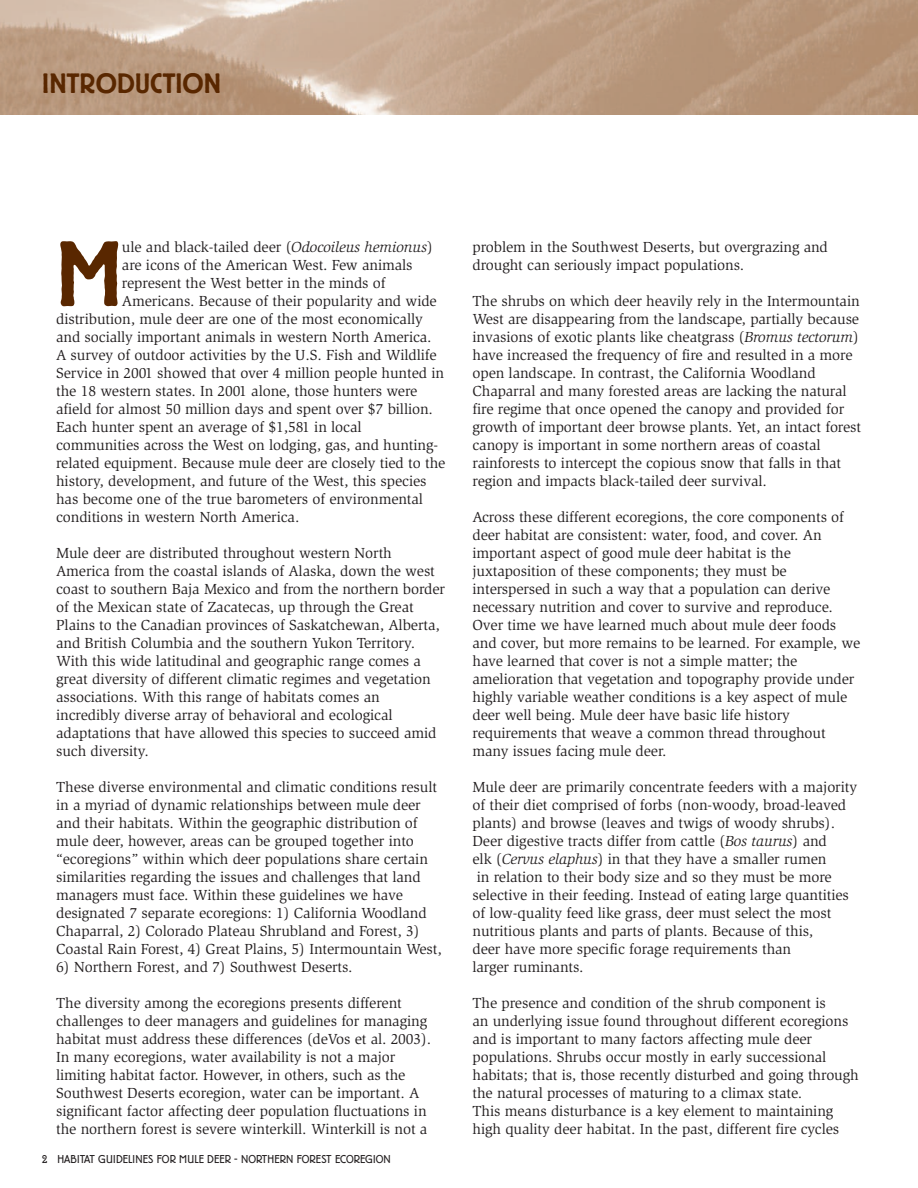
<style>
.page{position:relative;width:918px;height:1188px;background:#fff}
.page>*{position:absolute;margin:0;border:0;box-sizing:border-box;transform-origin:0 0}
.t1{font:500 91.35px "Berliner Grotesk";color:#592700}
.t2{font:500 27.75px "Berliner Grotesk";color:#592700}
.t3{font:15px/18px "Slimbach";letter-spacing:-.005em;color:#231f20}
.t4{font:300 11.25px "Berliner Grotesk";color:#231f20}
.s1{font-style:italic}
</style>
<div class="page">
<img style="left:0;top:0;width:918px;height:115px">
<h2 class="t2" style="left:42px;top:73px;width:181px">INTRODUCTION</h2>
<h1 class="t1" style="left:56px;top:242px;width:68px">M</h1>
<p class="t3" style="left:122px;top:239px;width:313px">ule and black-tailed deer (<span class="s1">Odocoileus hemionus</span>)</p>
<p class="t3" style="left:122px;top:257px;width:292px">are icons of the American West. Few animals</p>
<p class="t3" style="left:122px;top:275px;width:265px">represent the West better in the minds of</p>
<p class="t3" style="left:122px;top:293px;width:316px">Americans. Because of their popularity and wide</p>
<p class="t3" style="left:56px;top:311px;width:368px">distribution, mule deer are one of the most economically</p>
<p class="t3" style="left:56px;top:329px;width:377px">and socially important animals in western North America.</p>
<p class="t3" style="left:56px;top:347px;width:382px">A survey of outdoor activities by the U.S. Fish and Wildlife</p>
<p class="t3" style="left:56px;top:365px;width:389px">Service in 2001 showed that over 4 million people hunted in</p>
<p class="t3" style="left:56px;top:383px;width:363px">the 18 western states. In 2001 alone, those hunters were</p>
<p class="t3" style="left:56px;top:401px;width:378px">afield for almost 50 million days and spent over $7 billion.</p>
<p class="t3" style="left:56px;top:419px;width:307px">Each hunter spent an average of $1,581 in local</p>
<p class="t3" style="left:56px;top:437px;width:384px">communities across the West on lodging, gas, and hunting-</p>
<p class="t3" style="left:56px;top:455px;width:391px">related equipment. Because mule deer are closely tied to the</p>
<p class="t3" style="left:56px;top:473px;width:372px">history, development, and future of the West, this species</p>
<p class="t3" style="left:56px;top:491px;width:368px">has become one of the true barometers of environmental</p>
<p class="t3" style="left:56px;top:509px;width:245px">conditions in western North America.</p>
<p class="t3" style="left:56px;top:545px;width:391px">Mule deer are distributed throughout western North America from the coastal islands of Alaska, down the west coast to southern Baja Mexico and from the northern border of the Mexican state of Zacatecas, up through the Great Plains to the Canadian provinces of Saskatchewan, Alberta, and British Columbia and the southern Yukon Territory.<br>With this wide latitudinal and geographic range comes a great diversity of different climatic regimes and vegetation associations. With this range of habitats comes an incredibly diverse array of behavioral and ecological adaptations that have allowed this species to succeed amid such diversity.</p>
<p class="t3" style="left:56px;top:779px;width:387px">These diverse environmental and climatic conditions result in a myriad of dynamic relationships between mule deer and their habitats. Within the geographic distribution of mule deer, however, areas can be grouped together into “ecoregions” within which deer populations share certain similarities regarding the issues and challenges that land managers must face. Within these guidelines we have designated 7 separate ecoregions: 1) California Woodland Chaparral, 2) Colorado Plateau Shrubland and Forest, 3)<br>Coastal Rain Forest, 4) Great Plains, 5) Intermountain West,</p>
<p class="t3" style="left:56px;top:959px;width:298px">6) Northern Forest, and 7) Southwest Deserts.</p>
<p class="t3" style="left:56px;top:995px;width:377px">The diversity among the ecoregions presents different challenges to deer managers and guidelines for managing habitat must address these differences (deVos et al. 2003).<br>In many ecoregions, water availability is not a major limiting habitat factor. However, in others, such as the Southwest Deserts ecoregion, water can be important. A significant factor affecting deer population fluctuations in the northern forest is severe winterkill. Winterkill is not a</p>
<p class="t4" style="left:42px;top:1155px;width:350px">2 HABITAT GUIDELINES FOR MULE DEER - NORTHERN FOREST ECOREGION</p>
<p class="t3" style="left:472px;top:239px;width:357px">problem in the Southwest Deserts, but overgrazing and drought can seriously impact populations.</p>
<p class="t3" style="left:472px;top:293px;width:390px">The shrubs on which deer heavily rely in the Intermountain West are disappearing from the landscape, partially because invasions of exotic plants like cheatgrass (<span class="s1">Bromus tectorum</span>) have increased the frequency of fire and resulted in a more open landscape. In contrast, the California Woodland Chaparral and many forested areas are lacking the natural fire regime that once opened the canopy and provided for growth of important deer browse plants. Yet, an intact forest canopy is important in some northern areas of coastal rainforests to intercept the copious snow that falls in that region and impacts black-tailed deer survival.</p>
<p class="t3" style="left:472px;top:509px;width:389px">Across these different ecoregions, the core components of deer habitat are consistent: water, food, and cover. An important aspect of good mule deer habitat is the juxtaposition of these components; they must be interspersed in such a way that a population can derive necessary nutrition and cover to survive and reproduce.<br>Over time we have learned much about mule deer foods and cover, but more remains to be learned. For example, we have learned that cover is not a simple matter; the amelioration that vegetation and topography provide under highly variable weather conditions is a key aspect of mule deer well being. Mule deer have basic life history requirements that weave a common thread throughout many issues facing mule deer.</p>
<p class="t3" style="left:473px;top:779px;width:386px">Mule deer are primarily concentrate feeders with a majority of their diet comprised of forbs (non-woody, broad-leaved plants) and browse (leaves and twigs of woody shrubs).<br>Deer digestive tracts differ from cattle (<span class="s1">Bos taurus</span>) and<br>elk (<span class="s1">Cervus elaphus</span>) in that they have a smaller rumen<br>in relation to their body size and so they must be more selective in their feeding. Instead of eating large quantities of low-quality feed like grass, deer must select the most nutritious plants and parts of plants. Because of this,<br>deer have more specific forage requirements than<br>larger ruminants.</p>
<p class="t3" style="left:473px;top:995px;width:388px">The presence and condition of the shrub component is<br>an underlying issue found throughout different ecoregions and is important to many factors affecting mule deer populations. Shrubs occur mostly in early successional habitats; that is, those recently disturbed and going through the natural processes of maturing to a climax state.<br>This means disturbance is a key element to maintaining high quality deer habitat. In the past, different fire cycles</p>
</div>
